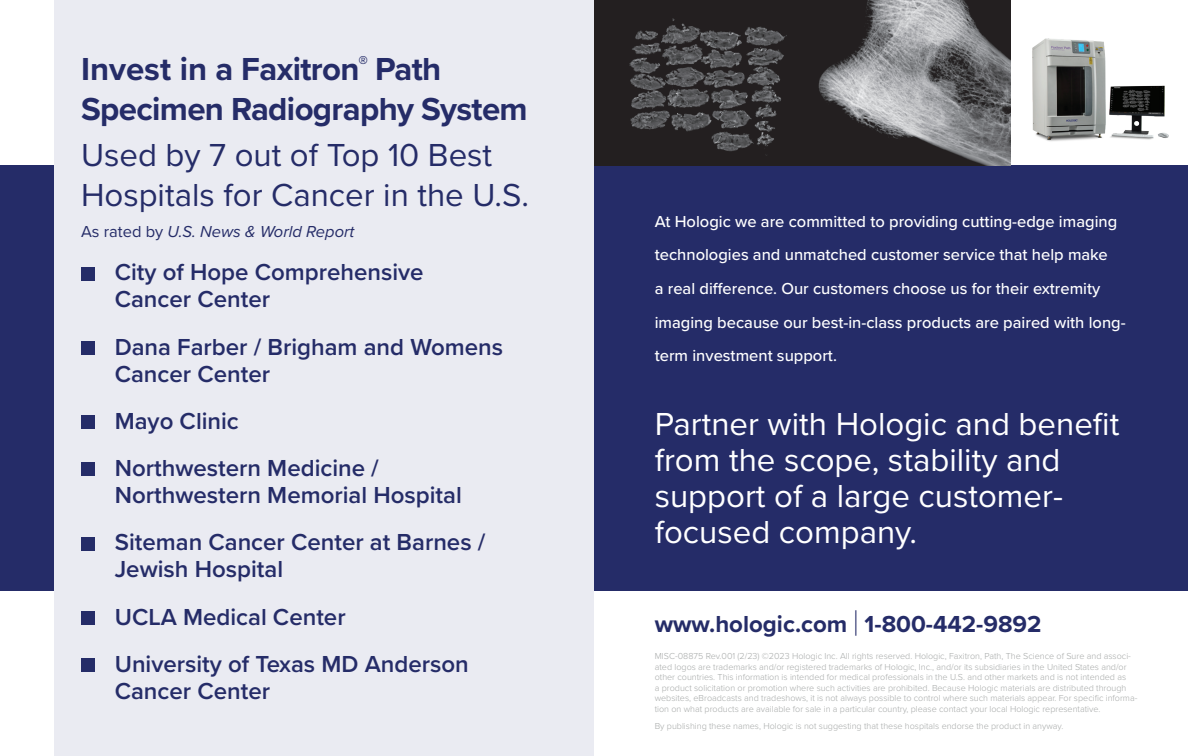
<style>
.page{position:relative;width:1188px;height:756px;background:#fff}
.page>*{position:absolute;margin:0;border:0;box-sizing:border-box;transform-origin:0 0}
.t1{font:33px/36px "Proxima Nova";color:#fff}
.t2{font:33px/39.6px "Proxima Nova";color:#252c68}
.t3{font:700 33px/39.6px "Proxima Nova";letter-spacing:-.02em;color:#252c68}
.t4{font:600 24px/47.2px "Proxima Nova";color:#252c68}
.t5{font:700 24px "Proxima Nova";color:#252c68}
.t6{font:500 16.5px/33.6px "Proxima Nova";color:#fff}
.t7{font:italic 16.5px "Proxima Nova";color:#252c68}
.t8{font:300 9px/10.5px "Proxima Nova";color:#a6a9a8}
.s1{font-style:normal}
.s2{font-weight:300;font-size:36px}
</style>
<div class="page">
<div style="left:0;top:165px;width:1188px;height:426px;background:#252c68"></div>
<img style="left:594px;top:0;width:207px;height:165px">
<img style="left:801px;top:0;width:210px;height:165px">
<img style="left:1032px;top:38px;width:137px;height:103px">
<div style="left:54px;top:0;width:540px;height:756px;background:#eaebf2"></div>
<div style="left:81px;top:267px;width:13px;height:13px;background:#252c68"></div>
<div style="left:81px;top:341px;width:13px;height:14px;background:#252c68"></div>
<div style="left:81px;top:415px;width:13px;height:14px;background:#252c68"></div>
<div style="left:81px;top:463px;width:13px;height:13px;background:#252c68"></div>
<div style="left:81px;top:537px;width:13px;height:13px;background:#252c68"></div>
<div style="left:81px;top:611px;width:13px;height:14px;background:#252c68"></div>
<div style="left:81px;top:658px;width:13px;height:14px;background:#252c68"></div>
<h1 class="t3" style="left:81px;top:49px;width:448px">Invest in a Faxitron<sup>®</sup> Path<br>Specimen Radiography System</h1>
<h1 class="t2" style="left:81px;top:134px;width:450px">Used by 7 out of Top 10 Best<br>Hospitals for Cancer in the U.S.</h1>
<h3 class="t7" style="left:81px;top:220px;width:275px"><span class="s1">As rated by</span> U.S. News &amp; World Report</h3>
<h2 class="t4" style="left:115px;top:258px;width:310px;line-height:27px">City of Hope Comprehensive<br>Cancer Center</h2>
<h2 class="t4" style="left:115px;top:332px;width:390px;line-height:27px">Dana Farber / Brigham and Womens<br>Cancer Center</h2>
<h2 class="t4" style="left:115px;top:397px;width:266px">Mayo Clinic<br>Northwestern Medicine /</h2>
<h2 class="t4" style="left:115px;top:471px;width:372px">Northwestern Memorial Hospital<br>Siteman Cancer Center at Barnes /</h2>
<h2 class="t4" style="left:115px;top:545px;width:356px">Jewish Hospital<br>UCLA Medical Center<br>University of Texas MD Anderson</h2>
<h2 class="t4" style="left:115px;top:667px;width:157px">Cancer Center</h2>
<p class="t6" style="left:655px;top:204px;width:472px">At Hologic we are committed to providing cutting-edge imaging technologies and unmatched customer service that help make<br>a real difference. Our customers choose us for their extremity imaging because our best-in-class products are paired with long&shy;term investment support.</p>
<h1 class="t1" style="left:655px;top:405px;width:466px">Partner with Hologic and benefit from the scope, stability and support of a large customer&shy;focused company.</h1>
<h2 class="t5" style="left:655px;top:606px;width:388px">www.hologic.com <span class="s2">|</span> 1-800-442-9892</h2>
<p class="t8" style="left:655px;top:651px;width:484px">MISC-08875 Rev.001 (2/23) ©2023 Hologic Inc. All rights reserved. Hologic, Faxitron, Path, The Science of Sure and associ&shy;ated logos are trademarks and/or registered trademarks of Hologic, Inc., and/or its subsidiaries in the United States and/or other countries. This information is intended for medical professionals in the U.S. and other markets and is not intended as<br>a product solicitation or promotion where such activities are prohibited. Because Hologic materials are distributed through websites, eBroadcasts and tradeshows, it is not always possible to control where such materials appear. For specific informa&shy;tion on what products are available for sale in a particular country, please contact your local Hologic representative.</p>
<p class="t8" style="left:655px;top:720px;width:410px">By publishing these names, Hologic is not suggesting that these hospitals endorse the product in anyway.</p>
</div>
